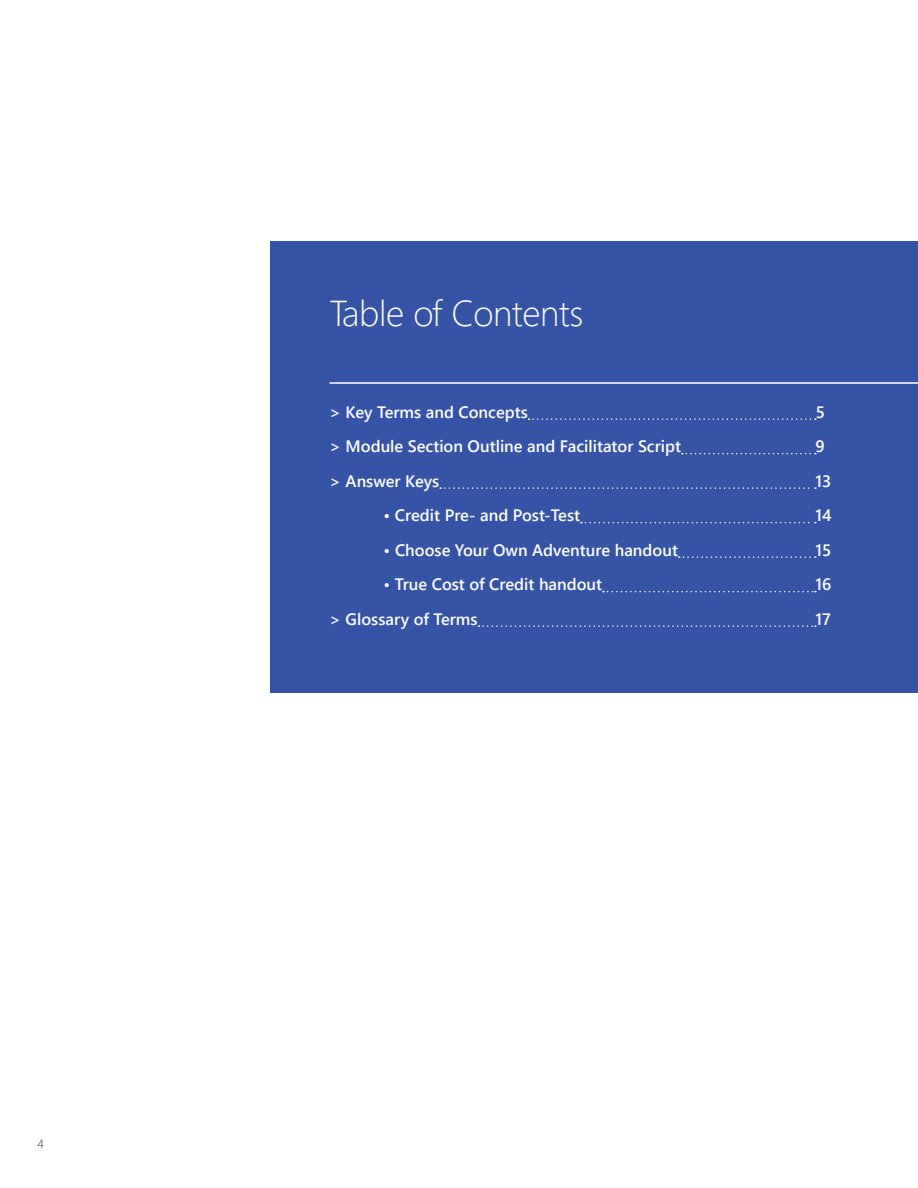
<style>
.page{position:relative;width:918px;height:1188px;background:#fff}
.page>*{position:absolute;margin:0;border:0;box-sizing:border-box;transform-origin:0 0}
.t1{font:300 36px "Segoe UI";letter-spacing:-.01em;color:#fff}
.t2{font:600 16.5px "Segoe UI";color:#fff}
.t3{font:12px "Segoe UI";color:#757272}
</style>
<div class="page">
<div style="left:270px;top:242px;width:648px;height:451px;background:#3654a5"></div>
<svg style="left:529px;top:418px;width:287px;height:2px"></svg>
<svg style="left:682px;top:453px;width:134px;height:1px"></svg>
<svg style="left:440px;top:487px;width:376px;height:2px"></svg>
<svg style="left:581px;top:522px;width:235px;height:1px"></svg>
<svg style="left:679px;top:556px;width:137px;height:2px"></svg>
<svg style="left:603px;top:591px;width:213px;height:1px"></svg>
<svg style="left:478px;top:625px;width:338px;height:2px"></svg>
<hr style="left:330px;top:382px;width:588px;height:2px;background:#fff">
<p class="t3" style="left:38px;top:1135px;width:8px">4</p>
<h1 class="t1" style="left:330px;top:286px;width:255px">Table of Contents</h1>
<p class="t2" style="left:330px;top:399px;width:200px">&gt; Key Terms and Concepts</p>
<p class="t2" style="left:816px;top:399px;width:11px">5</p>
<p class="t2" style="left:330px;top:434px;width:353px">&gt; Module Section Outline and Facilitator Script</p>
<p class="t2" style="left:816px;top:434px;width:11px">9</p>
<p class="t2" style="left:330px;top:468px;width:111px">&gt; Answer Keys</p>
<p class="t2" style="left:816px;top:468px;width:17px">13</p>
<p class="t2" style="left:384px;top:503px;width:198px">• Credit Pre- and Post-Test</p>
<p class="t2" style="left:816px;top:503px;width:18px">14</p>
<p class="t2" style="left:384px;top:537px;width:296px">• Choose Your Own Adventure handout</p>
<p class="t2" style="left:816px;top:537px;width:17px">15</p>
<p class="t2" style="left:384px;top:572px;width:220px">• True Cost of Credit handout</p>
<p class="t2" style="left:816px;top:572px;width:17px">16</p>
<p class="t2" style="left:330px;top:606px;width:150px">&gt; Glossary of Terms</p>
<p class="t2" style="left:816px;top:606px;width:17px">17</p>
</div>
